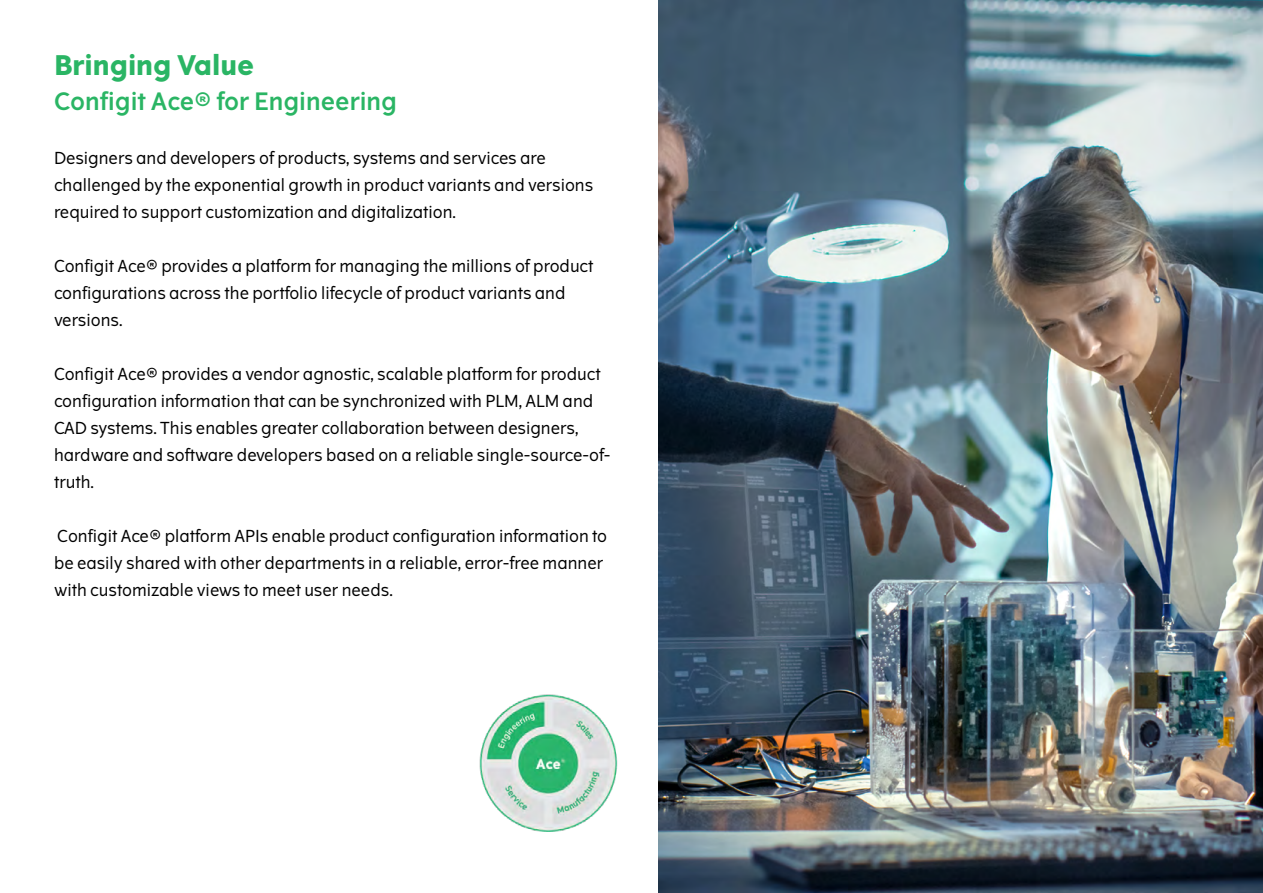
<style>
.page{position:relative;width:1263px;height:893px;background:#fff}
.page>*{position:absolute;margin:0;border:0;box-sizing:border-box;transform-origin:0 0}
.t1{font:700 27px "The Wave";color:#2ab564}
.t2{font:600 24px "The Wave";color:#2ab564}
.t3{font:16.5px/27px "The Wave";color:#000}
</style>
<div class="page">
<img style="left:658px;top:0;width:605px;height:893px">
<img style="left:479px;top:694px;width:139px;height:138px">
<h1 class="t1" style="left:54px;top:48px;width:202px">Bringing Value</h1>
<h2 class="t2" style="left:54px;top:86px;width:344px">Configit Ace® for Engineering</h2>
<p class="t3" style="left:54px;top:144px;width:541px">Designers and developers of products, systems and services are challenged by the exponential growth in product variants and versions required to support customization and digitalization.</p>
<p class="t3" style="left:54px;top:252px;width:541px">Configit Ace® provides a platform for managing the millions of product configurations across the portfolio lifecycle of product variants and versions.</p>
<p class="t3" style="left:54px;top:360px;width:558px">Configit Ace® provides a vendor agnostic, scalable platform for product configuration information that can be synchronized with PLM, ALM and CAD systems. This enables greater collaboration between designers, hardware and software developers based on a reliable single-source-of&shy;truth.</p>
<p class="t3" style="left:54px;top:522px;width:555px">Configit Ace® platform APIs enable product configuration information to be easily shared with other departments in a reliable, error-free manner with customizable views to meet user needs.</p>
</div>
